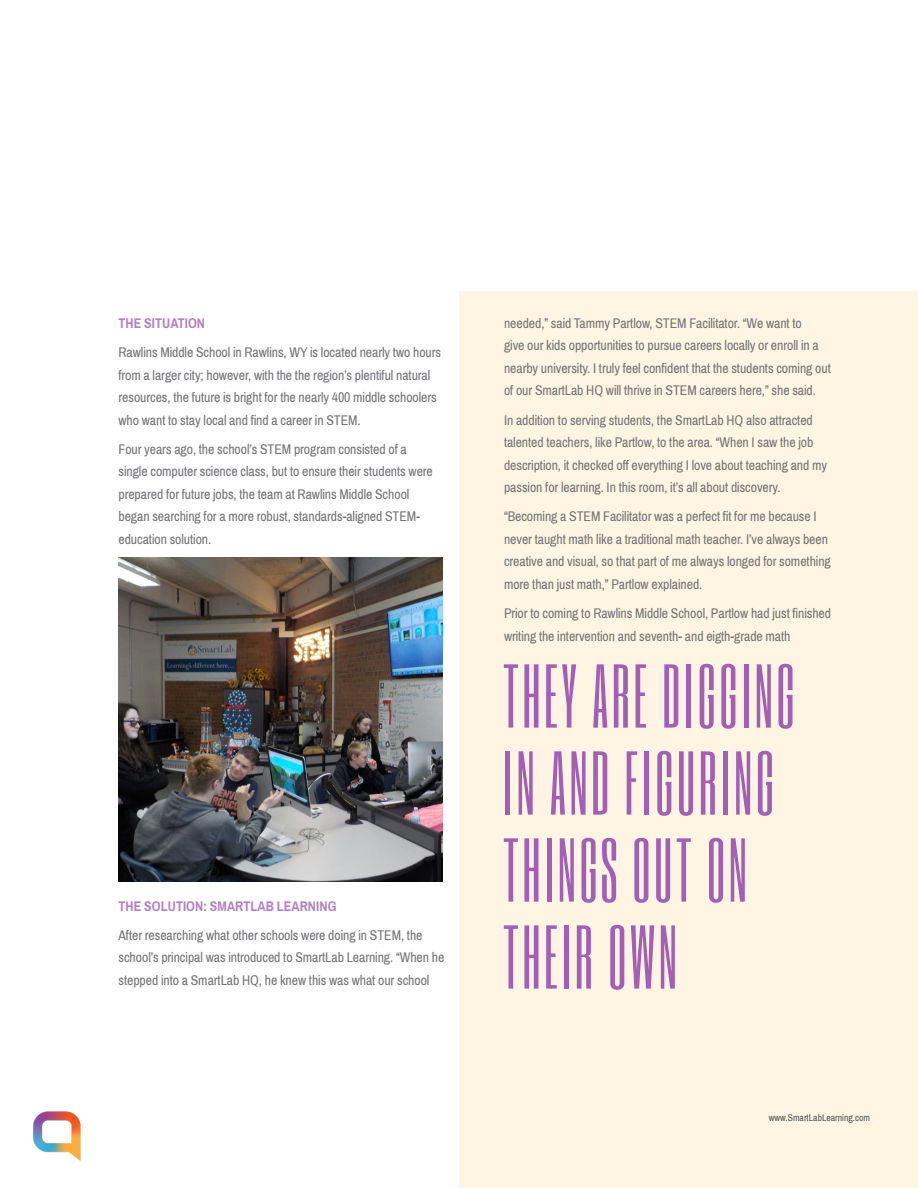
<style>
.page{position:relative;width:918px;height:1188px;background:#fff}
.page>*{position:absolute;margin:0;border:0;box-sizing:border-box;transform-origin:0 0}
.t1{font:75px/87px "Six Caps";letter-spacing:.04em;color:#a35fb6}
.t2{font:15px/22.5px "Pragati Narrow";letter-spacing:-.005em;color:#737378}
.t3{font:700 15px "Pragati Narrow";letter-spacing:.005em;color:#b57fc5}
.t4{font:10.5px "Pragati Narrow";color:#54555a}
</style>
<div class="page">
<div style="left:459px;top:291px;width:459px;height:897px;background:#fff5e2"></div>
<img style="left:118px;top:557px;width:324px;height:324px">
<img style="left:33px;top:1111px;width:48px;height:50px">
<p class="t3" style="left:119px;top:314px;width:88px">THE SITUATION</p>
<p class="t2" style="left:118px;top:341px;width:324px">Rawlins Middle School in Rawlins, WY is located nearly two hours from a larger city; however, with the the region’s plentiful natural resources, the future is bright for the nearly 400 middle schoolers who want to stay local and find a career in STEM.</p>
<p class="t2" style="left:118px;top:437px;width:316px">Four years ago, the school’s STEM program consisted of a single computer science class, but to ensure their students were prepared for future jobs, the team at Rawlins Middle School began searching for a more robust, standards-aligned STEM&shy;education solution.</p>
<p class="t3" style="left:119px;top:897px;width:219px">THE SOLUTION: SMARTLAB LEARNING</p>
<p class="t2" style="left:118px;top:923px;width:327px">After researching what other schools were doing in STEM, the school’s principal was introduced to SmartLab Learning. “When he stepped into a SmartLab HQ, he knew this was what our school</p>
<p class="t2" style="left:504px;top:311px;width:328px">needed,” said Tammy Partlow, STEM Facilitator. “We want to<br>give our kids opportunities to pursue careers locally or enroll in a nearby university. I truly feel confident that the students coming out of our SmartLab HQ will thrive in STEM careers here,” she said.</p>
<p class="t2" style="left:504px;top:408px;width:325px">In addition to serving students, the SmartLab HQ also attracted talented teachers, like Partlow, to the area. “When I saw the job description, it checked off everything I love about teaching and my passion for learning. In this room, it’s all about discovery.</p>
<p class="t2" style="left:504px;top:505px;width:328px">“Becoming a STEM Facilitator was a perfect fit for me because I never taught math like a traditional math teacher. I’ve always been creative and visual, so that part of me always longed for something more than just math,” Partlow explained.</p>
<p class="t2" style="left:504px;top:602px;width:329px">Prior to coming to Rawlins Middle School, Partlow had just finished writing the intervention and seventh- and eigth-grade math</p>
<h1 class="t1" style="left:503px;top:652px;width:294px">THEY ARE DIGGING<br>IN AND FIGURING<br>THINGS OUT ON<br>THEIR OWN</h1>
<p class="t4" style="left:769px;top:1111px;width:103px">www.SmartLabLearning.com</p>
</div>
